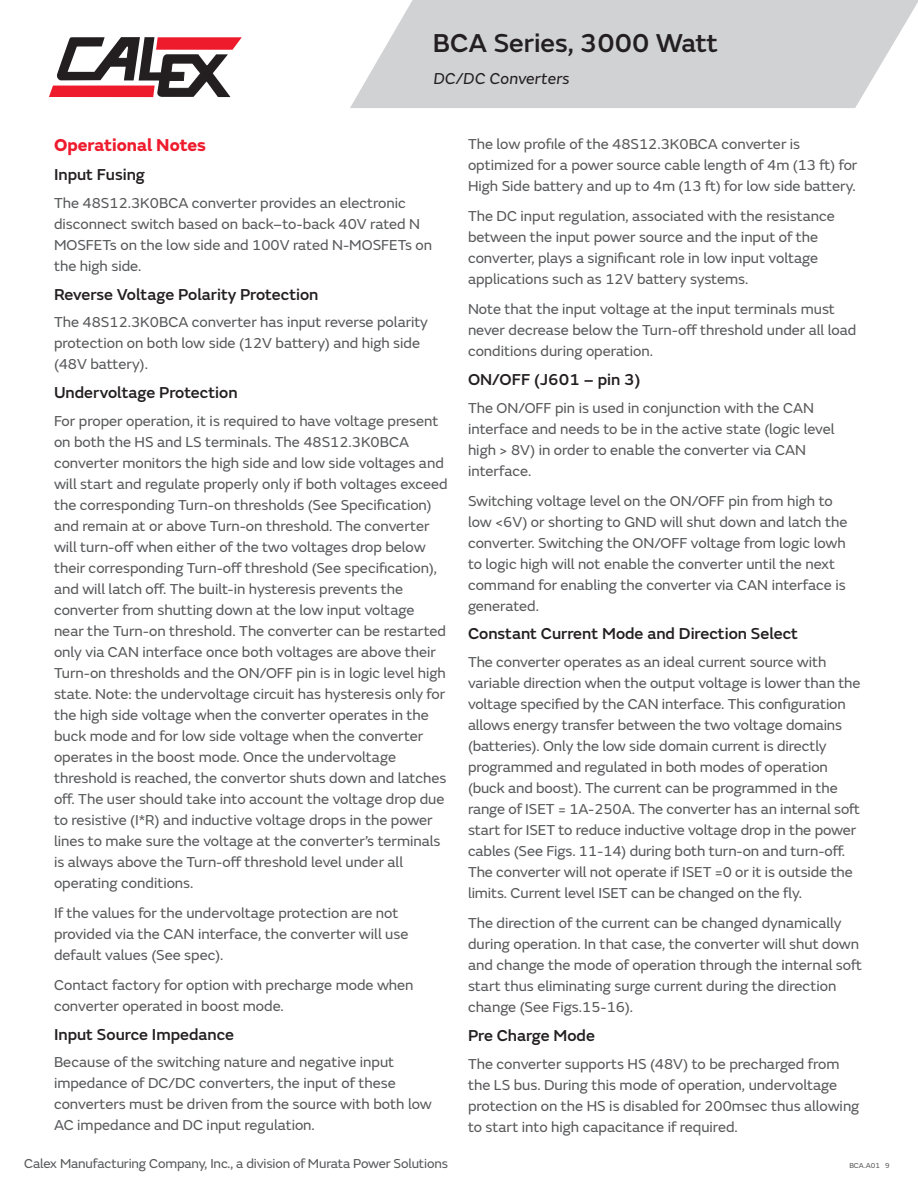
<style>
.page{position:relative;width:918px;height:1188px;background:#fff}
.page>*{position:absolute;margin:0;border:0;box-sizing:border-box;transform-origin:0 0}
.t1{font:500 27px "FS Emeric";color:#231f20}
.a-head_red{font:700 18px "FS Emeric";color:#ee1b2d}
.b-head_black{font:500 16.5px "FS Emeric";color:#231f20}
.t2{font:italic 16.5px "FS Emeric";letter-spacing:.01em;color:#231f20}
.body{font:15px/21px "FS Emeric";color:#57585a}
.t3{font:13.5px "FS Emeric";letter-spacing:-.01em;color:#57585a}
.t4{font:7.5px "FS Emeric";color:#57585a}
</style>
<div class="page">
<svg style="left:350px;top:0;width:568px;height:108px;background:#d6d6d8"></svg>
<svg style="left:49px;top:37px;width:193px;height:60px"></svg>
<h1 class="t1" style="left:433px;top:23px;width:287px">BCA Series, 3000 Watt</h1>
<p class="t2" style="left:434px;top:67px;width:138px">DC/DC Converters</p>
<p class="a-head_red" style="left:54px;top:131px;width:154px">Operational Notes</p>
<p class="b-head_black" style="left:54px;top:162px;width:93px">Input Fusing</p>
<p class="body" style="left:54px;top:192px;width:380px">The 48S12.3K0BCA converter provides an electronic disconnect switch based on back–to-back 40V rated N MOSFETs on the low side and 100V rated N-MOSFETs on the high side.</p>
<p class="b-head_black" style="left:54px;top:282px;width:266px">Reverse Voltage Polarity Protection</p>
<p class="body" style="left:54px;top:311px;width:376px">The 48S12.3K0BCA converter has input reverse polarity protection on both low side (12V battery) and high side (48V battery).</p>
<p class="b-head_black" style="left:54px;top:380px;width:185px">Undervoltage Protection</p>
<p class="body" style="left:54px;top:410px;width:395px">For proper operation, it is required to have voltage present on both the HS and LS terminals. The 48S12.3K0BCA converter monitors the high side and low side voltages and will start and regulate properly only if both voltages exceed the corresponding Turn-on thresholds (See Specification) and remain at or above Turn-on threshold. The converter will turn-off when either of the two voltages drop below their corresponding Turn-off threshold (See specification), and will latch off. The built-in hysteresis prevents the converter from shutting down at the low input voltage near the Turn-on threshold. The converter can be restarted only via CAN interface once both voltages are above their Turn-on thresholds and the ON/OFF pin is in logic level high state. Note: the undervoltage circuit has hysteresis only for the high side voltage when the converter operates in the buck mode and for low side voltage when the converter operates in the boost mode. Once the undervoltage threshold is reached, the convertor shuts down and latches off. The user should take into account the voltage drop due to resistive (I*R) and inductive voltage drops in the power lines to make sure the voltage at the converter’s terminals is always above the Turn-off threshold level under all operating conditions.</p>
<p class="body" style="left:54px;top:902px;width:356px">If the values for the undervoltage protection are not provided via the CAN interface, the converter will use default values (See spec).</p>
<p class="body" style="left:54px;top:974px;width:361px">Contact factory for option with precharge mode when converter operated in boost mode.</p>
<p class="b-head_black" style="left:54px;top:1022px;width:182px">Input Source Impedance</p>
<p class="body" style="left:54px;top:1051px;width:379px">Because of the switching nature and negative input impedance of DC/DC converters, the input of these converters must be driven from the source with both low AC impedance and DC input regulation.</p>
<p class="body" style="left:468px;top:133px;width:391px">The low profile of the 48S12.3K0BCA converter is optimized for a power source cable length of 4m (13 ft) for<br>High Side battery and up to 4m (13 ft) for low side battery.</p>
<p class="body" style="left:468px;top:205px;width:368px">The DC input regulation, associated with the resistance between the input power source and the input of the converter, plays a significant role in low input voltage applications such as 12V battery systems.</p>
<p class="body" style="left:468px;top:298px;width:390px">Note that the input voltage at the input terminals must never decrease below the Turn-off threshold under all load conditions during operation.</p>
<p class="b-head_black" style="left:468px;top:367px;width:174px">ON/OFF (J601 – pin 3)</p>
<p class="body" style="left:468px;top:396px;width:368px">The ON/OFF pin is used in conjunction with the CAN interface and needs to be in the active state (logic level high &gt; 8V) in order to enable the converter via CAN interface.</p>
<p class="body" style="left:468px;top:489px;width:381px">Switching voltage level on the ON/OFF pin from high to low &lt;6V) or shorting to GND will shut down and latch the converter. Switching the ON/OFF voltage from logic lowh to logic high will not enable the converter until the next command for enabling the converter via CAN interface is generated.</p>
<p class="b-head_black" style="left:468px;top:622px;width:332px">Constant Current Mode and Direction Select</p>
<p class="body" style="left:468px;top:651px;width:394px">The converter operates as an ideal current source with variable direction when the output voltage is lower than the voltage specified by the CAN interface. This configuration allows energy transfer between the two voltage domains (batteries). Only the low side domain current is directly programmed and regulated in both modes of operation (buck and boost). The current can be programmed in the range of ISET = 1A-250A. The converter has an internal soft start for ISET to reduce inductive voltage drop in the power cables (See Figs. 11-14) during both turn-on and turn-off.<br>The converter will not operate if ISET =0 or it is outside the limits. Current level ISET can be changed on the fly.</p>
<p class="body" style="left:468px;top:912px;width:396px">The direction of the current can be changed dynamically during operation. In that case, the converter will shut down and change the mode of operation through the internal soft start thus eliminating surge current during the direction change (See Figs.15-16).</p>
<p class="b-head_black" style="left:468px;top:1023px;width:129px">Pre Charge Mode</p>
<p class="body" style="left:468px;top:1052px;width:393px">The converter supports HS (48V) to be precharged from the LS bus. During this mode of operation, undervoltage protection on the HS is disabled for 200msec thus allowing to start into high capacitance if required.</p>
<p class="t3" style="left:24px;top:1154px;width:425px">Calex Manufacturing Company, Inc., a division of Murata Power Solutions</p>
<p class="t4" style="left:849px;top:1160px;width:42px">BCA.A01 9</p>
</div>
